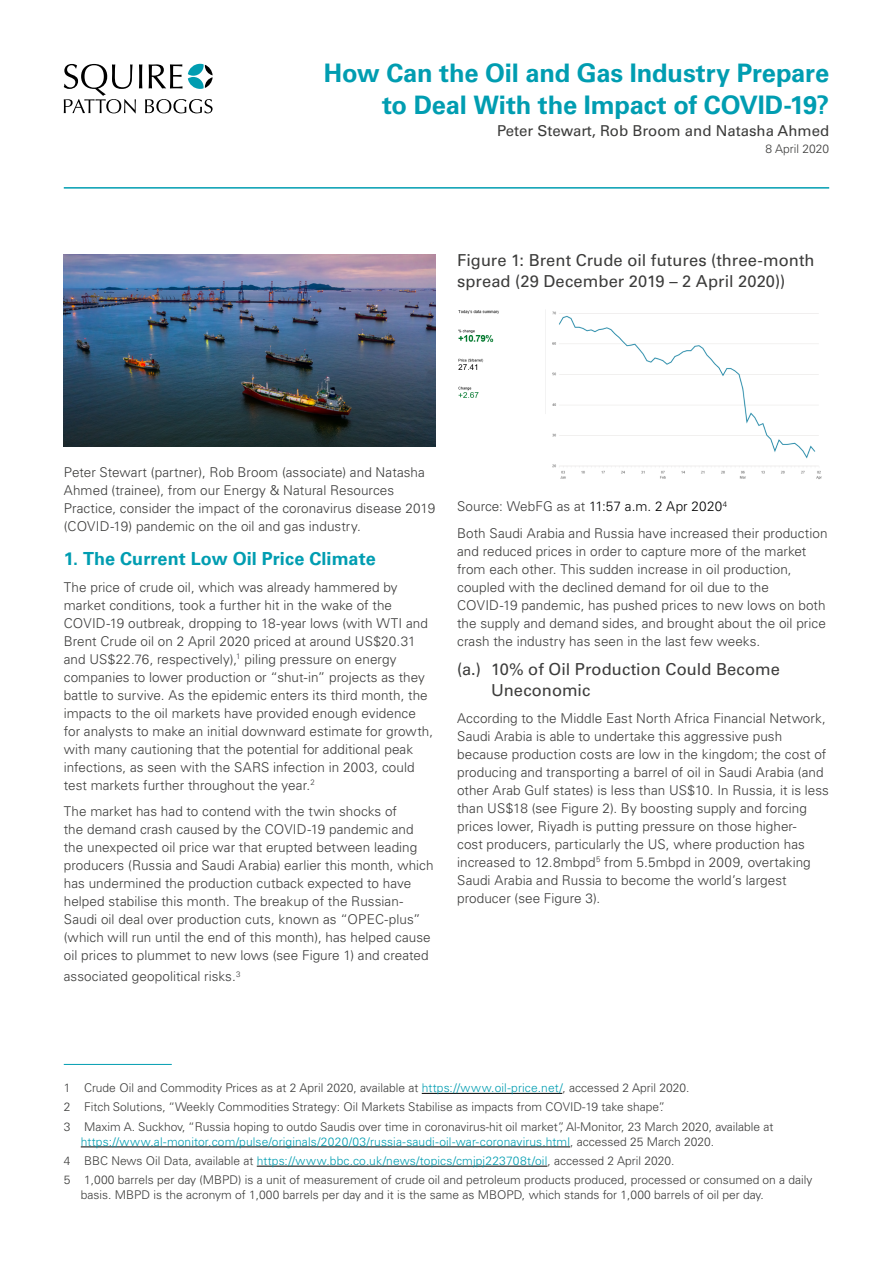
<style>
.page{position:relative;width:893px;height:1263px;background:#fff}
.page>*{position:absolute;margin:0;border:0;box-sizing:border-box;transform-origin:0 0}
.t1{font:700 25.5px/31.5px "Univers LTCYR 65";letter-spacing:-.005em;color:#009db1;text-align:right}
.t2{font:700 18px "Univers LTCYR 65";letter-spacing:.005em;color:#009db1}
.t3{font:16.5px/21px "Univers LTCYR 55 Roman";color:#3c3c3b}
.t4{font:15px "Univers LTCYR 55 Roman";color:#3c3c3b}
.t5{font:300 13.5px/18px "Univers LTCYR 45";letter-spacing:.005em;color:#3c3c3b}
.t6{font:300 12px/19.2px "Univers LTCYR 45";color:#3c3c3b}
.s1{color:#000}
.s2{color:#009db1}
</style>
<div class="page">
<hr style="left:64px;top:187px;width:765px;height:2px;background:#009db1">
<svg style="left:64px;top:64px;width:149px;height:49px"></svg>
<hr style="left:64px;top:1064px;width:108px;height:1px;background:#009db1">
<hr style="left:422px;top:1093px;width:140px;height:1px;background:#000">
<hr style="left:81px;top:1146px;width:489px;height:1px;background:#000">
<hr style="left:257px;top:1166px;width:290px;height:1px;background:#000">
<img style="left:458px;top:310px;width:364px;height:169px">
<img style="left:64px;top:254px;width:372px;height:192px">
<h1 class="t1" style="left:324px;top:56px;width:507px">How Can the Oil and Gas Industry Prepare to Deal With the Impact of COVID-19?</h1>
<p class="t4" style="left:497px;top:121px;width:334px">Peter Stewart, Rob Broom and Natasha Ahmed</p>
<p class="t6" style="left:765px;top:139px;width:65px">8 April 2020</p>
<p class="t3" style="left:457px;top:249px;width:359px">Figure 1: Brent Crude oil futures (three-month spread (29 December 2019 – 2 April 2020))</p>
<p class="t5" style="left:64px;top:463px;width:373px">Peter Stewart (partner), Rob Broom (associate) and Natasha Ahmed (trainee), from our Energy &amp; Natural Resources Practice, consider the impact of the coronavirus disease 2019 (COVID-19) pandemic on the oil and gas industry.</p>
<h2 class="t2" style="left:64px;top:546px;width:313px">1. The Current Low Oil Price Climate</h2>
<p class="t5" style="left:64px;top:578px;width:371px">The price of crude oil, which was already hammered by market conditions, took a further hit in the wake of the COVID-19 outbreak, dropping to 18-year lows (with WTI and Brent Crude oil on 2 April 2020 priced at around US$20.31 and US$22.76, respectively),<sup>1</sup> piling pressure on energy companies to lower production or “shut-in” projects as they battle to survive. As the epidemic enters its third month, the impacts to the oil markets have provided enough evidence for analysts to make an initial downward estimate for growth, with many cautioning that the potential for additional peak infections, as seen with the SARS infection in 2003, could test markets further throughout the year.<sup>2</sup></p>
<p class="t5" style="left:64px;top:802px;width:371px">The market has had to contend with the twin shocks of<br>the demand crash caused by the COVID-19 pandemic and the unexpected oil price war that erupted between leading producers (Russia and Saudi Arabia) earlier this month, which has undermined the production cutback expected to have helped stabilise this month. The breakup of the Russian-Saudi oil deal over production cuts, known as “OPEC-plus” (which will run until the end of this month), has helped cause oil prices to plummet to new lows (see Figure 1) and created</p>
<p class="t5" style="left:64px;top:967px;width:178px">associated geopolitical risks.<sup>3</sup></p>
<p class="t5" style="left:457px;top:493px;width:372px;line-height:26.5px">Source: WebFG as at <span class="s1">11:57 a.m. 2 Apr 2020</span><sup>4<br></sup>Both Saudi Arabia and Russia have increased their production</p>
<p class="t5" style="left:457px;top:541px;width:370px">and reduced prices in order to capture more of the market from each other. This sudden increase in oil production, coupled with the declined demand for oil due to the COVID-19 pandemic, has pushed prices to new lows on both the supply and demand sides, and brought about the oil price crash the industry has seen in the last few weeks.</p>
<p class="t3" style="left:491px;top:658px;width:290px;text-indent:-34px">(a.) 10% of Oil Production Could Become<br>Uneconomic</p>
<p class="t5" style="left:457px;top:708px;width:373px">According to the Middle East North Africa Financial Network, Saudi Arabia is able to undertake this aggressive push because production costs are low in the kingdom; the cost of producing and transporting a barrel of oil in Saudi Arabia (and other Arab Gulf states) is less than US$10. In Russia, it is less than US$18 (see Figure 2). By boosting supply and forcing prices lower, Riyadh is putting pressure on those higher-<br>cost producers, particularly the US, where production has increased to 12.8mbpd<sup>5</sup> from 5.5mbpd in 2009, overtaking Saudi Arabia and Russia to become the world’s largest producer (see Figure 3).</p>
<p class="t6" style="left:64px;top:1078px;width:711px">1 Crude Oil and Commodity Prices as at 2 April 2020, available at <span class="s2">https://www.oil-price.net/</span>, accessed 2 April 2020.<br>2 Fitch Solutions, “Weekly Commodities Strategy: Oil Markets Stabilise as impacts from COVID-19 take shape”.<br>3 Maxim A. Suckhov, “Russia hoping to outdo Saudis over time in coronavirus-hit oil market”, Al-Monitor, 23 March 2020, available at</p>
<p class="t6" style="left:64px;top:1131px;width:750px;text-indent:17px"><span class="s2">https://www.al-monitor.com/pulse/originals/2020/03/russia-saudi-oil-war-coronavirus.html</span>, accessed 25 March 2020.<br>4 BBC News Oil Data, available at <span class="s2">https://www.bbc.co.uk/news/topics/cmjpj223708t/oil</span>, accessed 2 April 2020.<br>5 1,000 barrels per day (MBPD) is a unit of measurement of crude oil and petroleum products produced, processed or consumed on a daily</p>
<p class="t6" style="left:81px;top:1185px;width:685px">basis. MBPD is the acronym of 1,000 barrels per day and it is the same as MBOPD, which stands for 1,000 barrels of oil per day.</p>
</div>
